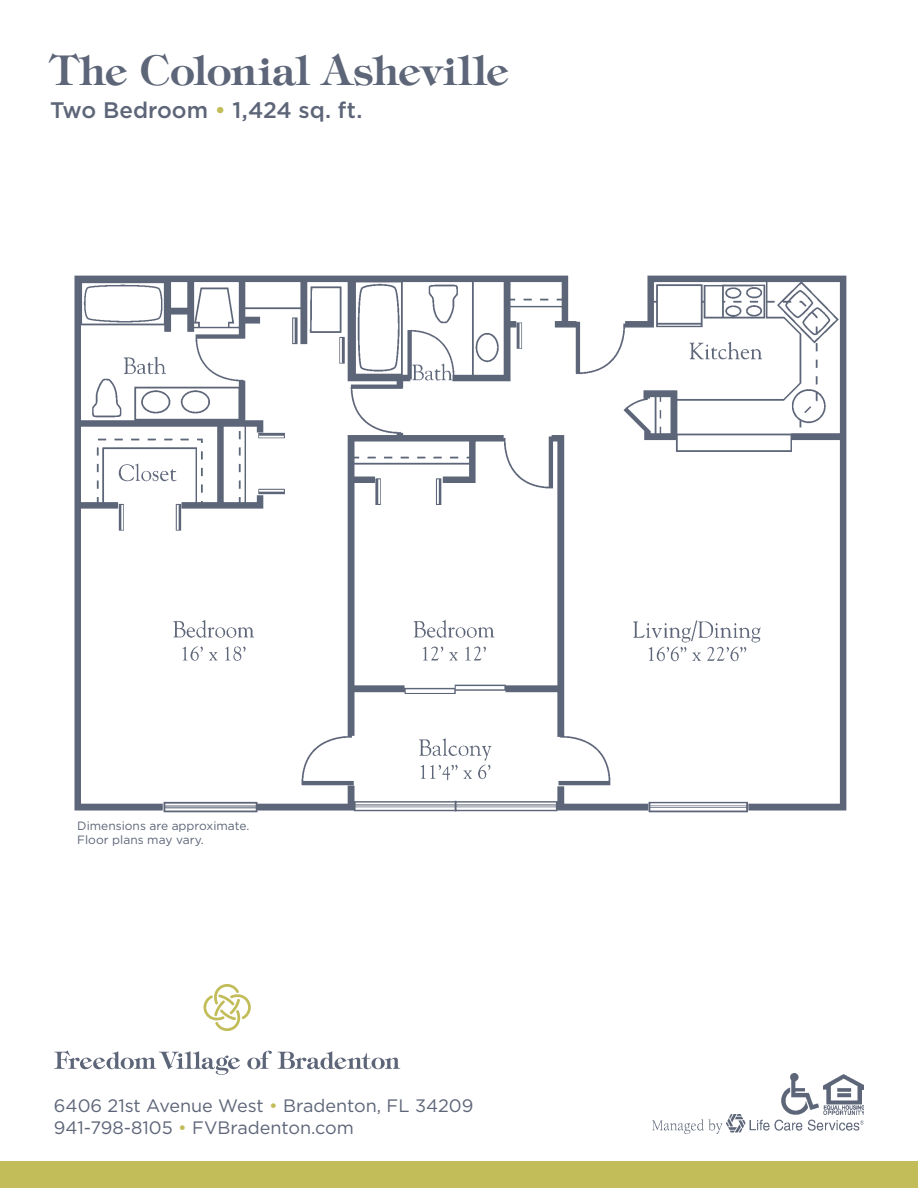
<style>
.page{position:relative;width:918px;height:1188px;background:#fff}
.page>*{position:absolute;margin:0;border:0;box-sizing:border-box;transform-origin:0 0}
.t1{font:600 41.25px "Tiffany Std";color:#5d6578}
.t2{font:500 22.5px "Gotham";letter-spacing:-.005em;color:#5d6578}
.t3{font:18px/21.6px "Gotham";color:#5d6578}
.t4{font:12px "Gotham";color:#5d6578}
.s1{color:#c2bc59}
</style>
<div class="page">
<img style="left:781px;top:1074px;width:38px;height:41px">
<img style="left:824px;top:1074px;width:40px;height:41px">
<img style="left:653px;top:1115px;width:211px;height:19px">
<div style="left:0;top:1161px;width:918px;height:27px;background:#c2bc59"></div>
<svg style="left:204px;top:984px;width:47px;height:47px"></svg>
<svg style="left:247px;top:1051px;width:25px;height:18px"></svg>
<svg style="left:278px;top:1051px;width:122px;height:18px"></svg>
<svg style="left:54px;top:1050px;width:186px;height:25px"></svg>
<img style="left:74px;top:275px;width:773px;height:538px">
<p class="t1" style="left:51px;top:44px;width:460px">The Colonial Asheville</p>
<p class="t2" style="left:50px;top:98px;width:314px">Two Bedroom <span class="s1">•</span> 1,424 sq. ft.</p>
<p class="t4" style="left:77px;top:819px;width:174px">Dimensions are approximate.</p>
<p class="t4" style="left:77px;top:833px;width:128px">Floor plans may vary.</p>
<p class="t3" style="left:54px;top:1095px;width:421px">6406 21st Avenue West <span class="s1">•</span> Bradenton, FL 34209<br>941-798-8105 <span class="s1">•</span> FVBradenton.com</p>
</div>
